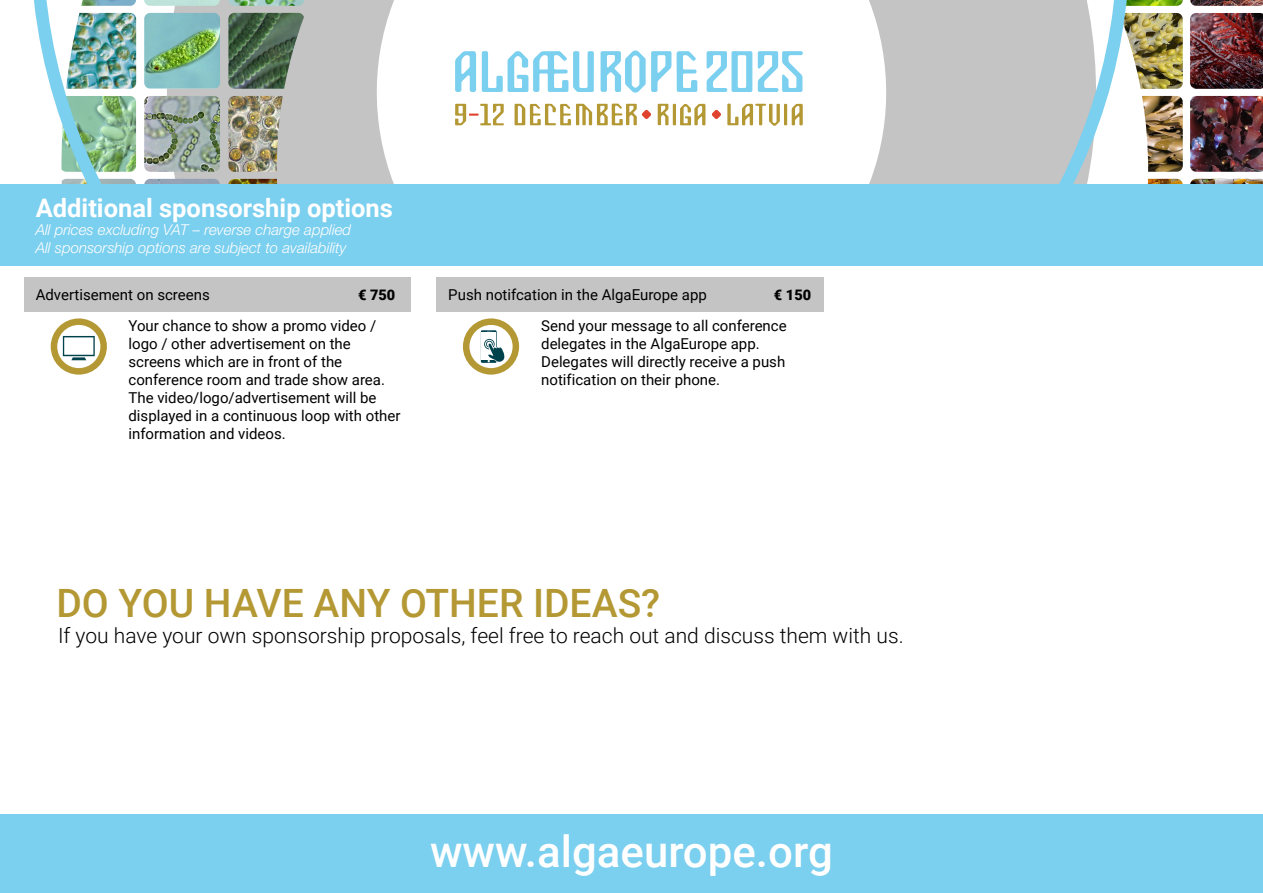
<style>
.page{position:relative;width:1263px;height:893px;background:#fff}
.page>*{position:absolute;margin:0;border:0;box-sizing:border-box;transform-origin:0 0}
.t1{font:500 43.8px "Roboto";color:#fff}
.t2{font:500 39px "Roboto";color:#b49834}
.t3{font:700 25.5px "Roboto";color:#fff}
.t4{font:300 21px "Roboto";color:#000}
.t5{font:15px/18px "Roboto";color:#000}
.t6{font:italic 300 15px/18px "Helvetica Neue LT Pro";color:#fff}
.t7{font:900 14.55px "Roboto";color:#000}
</style>
<div class="page">
<img style="left:1190px;top:96px;width:73px;height:76px">
<img style="left:1190px;top:179px;width:73px;height:5px">
<img style="left:1190px;top:13px;width:73px;height:76px">
<img style="left:1190px;top:0;width:73px;height:6px">
<img style="left:34px;top:0;width:507px;height:184px">
<svg style="left:689px;top:0;width:494px;height:184px"></svg>
<svg style="left:455px;top:51px;width:21px;height:41px"></svg>
<svg style="left:792px;top:104px;width:11px;height:21px"></svg>
<svg style="left:680px;top:104px;width:25px;height:21px"></svg>
<svg style="left:658px;top:104px;width:10px;height:21px"></svg>
<svg style="left:482px;top:51px;width:112px;height:41px"></svg>
<svg style="left:600px;top:50px;width:97px;height:43px"></svg>
<svg style="left:707px;top:51px;width:45px;height:41px"></svg>
<svg style="left:758px;top:51px;width:45px;height:41px"></svg>
<svg style="left:455px;top:104px;width:49px;height:21px"></svg>
<hr style="left:673px;top:104px;width:3px;height:21px;background:#b49834">
<hr style="left:784px;top:104px;width:3px;height:21px;background:#b49834">
<svg style="left:727px;top:104px;width:53px;height:22px"></svg>
<svg style="left:514px;top:104px;width:137px;height:21px"></svg>
<svg style="left:712px;top:110px;width:9px;height:9px"></svg>
<div style="left:0;top:184px;width:1263px;height:82px;background:#7bcfef"></div>
<div style="left:0;top:815px;width:1263px;height:78px;background:#7bcfef"></div>
<div style="left:436px;top:277px;width:388px;height:34px;background:#c4c4c4"></div>
<div style="left:463px;top:318px;width:56px;height:57px;background:#b49834;border-radius:50%"></div>
<div style="left:469px;top:325px;width:44px;height:43px;background:#fff;border-radius:50%"></div>
<svg style="left:481px;top:330px;width:16px;height:33px"></svg>
<div style="left:482px;top:332px;width:14px;height:28px;background:#fff"></div>
<svg style="left:484px;top:339px;width:22px;height:25px"></svg>
<div style="left:24px;top:277px;width:386px;height:34px;background:#c4c4c4"></div>
<div style="left:51px;top:318px;width:56px;height:57px;background:#b49834;border-radius:50%"></div>
<div style="left:57px;top:325px;width:43px;height:43px;background:#fff;border-radius:50%"></div>
<svg style="left:63px;top:336px;width:32px;height:24px"></svg>
<h3 class="t3" style="left:36px;top:190px;width:359px">Additional sponsorship options</h3>
<p class="t6" style="left:36px;top:220px;width:317px">All prices excluding VAT – reverse charge applied<br>All sponsorship options are subject to availability</p>
<p class="t5" style="left:36px;top:285px;width:175px">Advertisement on screens</p>
<p class="t7" style="left:358px;top:285px;width:39px">€ 750</p>
<p class="t5" style="left:128px;top:316px;width:274px">Your chance to show a promo video / logo / other advertisement on the screens which are in front of the conference room and trade show area.<br>The video/logo/advertisement will be displayed in a continuous loop with other information and videos.</p>
<p class="t5" style="left:448px;top:285px;width:260px">Push notifcation in the AlgaEurope app</p>
<p class="t7" style="left:774px;top:284px;width:39px">€ 150</p>
<p class="t5" style="left:541px;top:316px;width:247px">Send your message to all conference delegates in the AlgaEurope app.<br>Delegates will directly receive a push notification on their phone.</p>
<h2 class="t2" style="left:56px;top:576px;width:605px">DO YOU HAVE ANY OTHER IDEAS?</h2>
<h3 class="t4" style="left:58px;top:621px;width:847px">If you have your own sponsorship proposals, feel free to reach out and discuss them with us.</h3>
<h1 class="t1" style="left:430px;top:821px;width:404px">www.algaeurope.org</h1>
</div>
